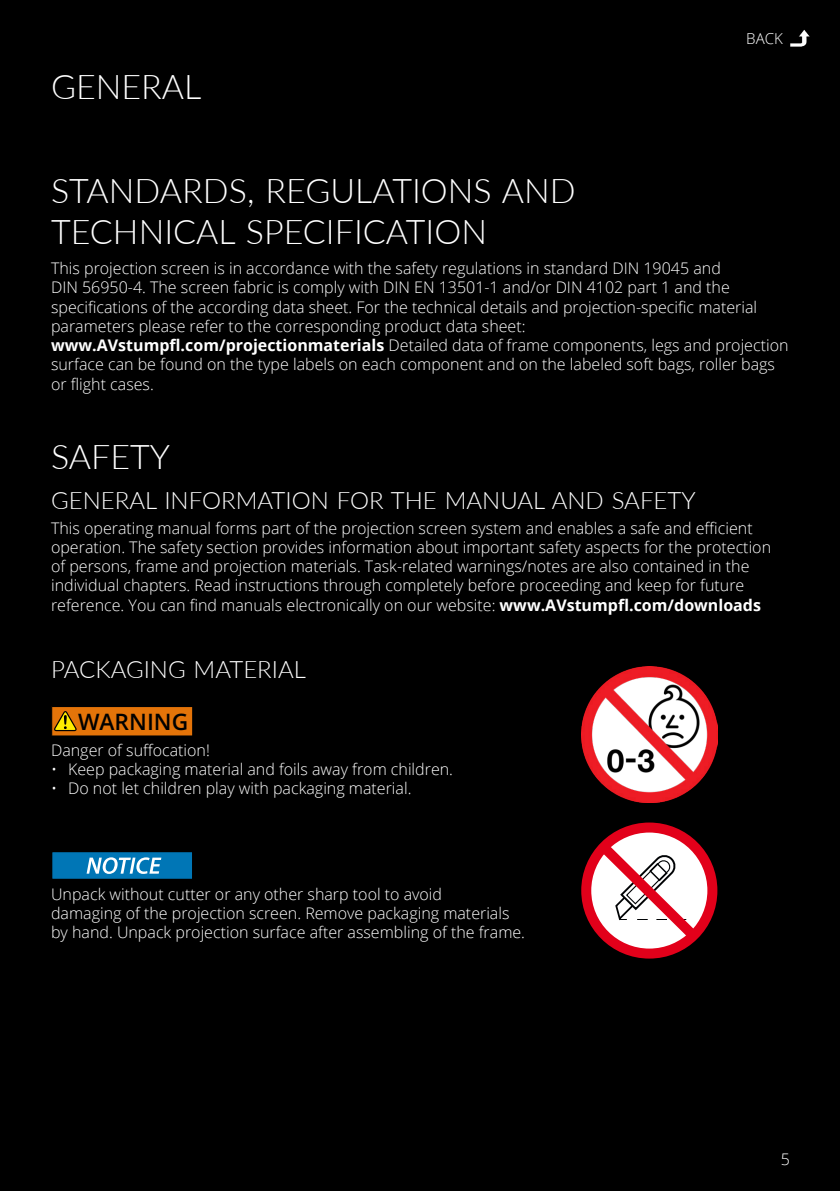
<style>
.page{position:relative;width:840px;height:1191px;background:#fff}
.page>*{position:absolute;margin:0;border:0;box-sizing:border-box;transform-origin:0 0}
.t1{font:300 34px/40.8px "Lato";color:#fff}
.t2{font:300 24px "Lato";color:#fff}
.t3{font:600 22.8px "Open Sans";color:#000}
.t4{font:300 16px/19.2px "Open Sans";color:#fff}
.t5{font:300 15px "Open Sans";color:#fff}
.s1{font-weight:700}
</style>
<div class="page">
<div style="left:0;top:0;width:839px;height:1191px;background:#000"></div>
<img style="left:787px;top:28px;width:24px;height:20px">
<svg style="left:51px;top:706px;width:142px;height:30px;background:#d06e07"></svg>
<div style="left:52px;top:851px;width:140px;height:28px;background:#0076b6"></div>
<div style="left:51px;top:851px;width:142px;height:29px;border:1px solid #000"></div>
<svg style="left:86px;top:857px;width:75px;height:17px"></svg>
<img style="left:581px;top:666px;width:136px;height:136px">
<div style="left:581px;top:822px;width:136px;height:136px;border:10px solid #e2001a;border-radius:50%"></div>
<svg style="left:588px;top:832px;width:121px;height:119px"></svg>
<h1 class="t1" style="left:51px;top:66px;width:152px">GENERAL</h1>
<p class="t5" style="left:745px;top:28px;width:38px">BACK</p>
<h1 class="t1" style="left:51px;top:169px;width:525px">STANDARDS, REGULATIONS AND<br>TECHNICAL SPECIFICATION</h1>
<p class="t4" style="left:51px;top:258px;width:738px">This projection screen is in accordance with the safety regulations in standard DIN 19045 and<br>DIN 56950-4. The screen fabric is comply with DIN EN 13501-1 and/or DIN 4102 part 1 and the specifications of the according data sheet. For the technical details and projection-specific material parameters please refer to the corresponding product data sheet: <span class="s1">www.AVstumpfl.com/projectionmaterials</span> Detailed data of frame components, legs and projection surface can be found on the type labels on each component and on the labeled soft bags, roller bags or flight cases.</p>
<h1 class="t1" style="left:51px;top:435px;width:120px">SAFETY</h1>
<h2 class="t2" style="left:51px;top:483px;width:645px">GENERAL INFORMATION FOR THE MANUAL AND SAFETY</h2>
<p class="t4" style="left:51px;top:518px;width:721px">This operating manual forms part of the projection screen system and enables a safe and efficient operation. The safety section provides information about important safety aspects for the protection of persons, frame and projection materials. Task-related warnings/notes are also contained in the individual chapters. Read instructions through completely before proceeding and keep for future reference. You can find manuals electronically on our website: <span class="s1">www.AVstumpfl.com/downloads</span></p>
<h2 class="t2" style="left:51px;top:652px;width:256px">PACKAGING MATERIAL</h2>
<h3 class="t3" style="left:78px;top:705px;width:112px">WARNING</h3>
<p class="t4" style="left:51px;top:740px;width:160px">Danger of suffocation!</p>
<p class="t4" style="left:51px;top:759px;width:403px">• Keep packaging material and foils away from children.</p>
<p class="t4" style="left:51px;top:778px;width:362px">• Do not let children play with packaging material.</p>
<p class="t4" style="left:51px;top:884px;width:475px">Unpack without cutter or any other sharp tool to avoid<br>damaging of the projection screen. Remove packaging materials by hand. Unpack projection surface after assembling of the frame.</p>
<p class="t4" style="left:780px;top:1149px;width:11px">5</p>
</div>
